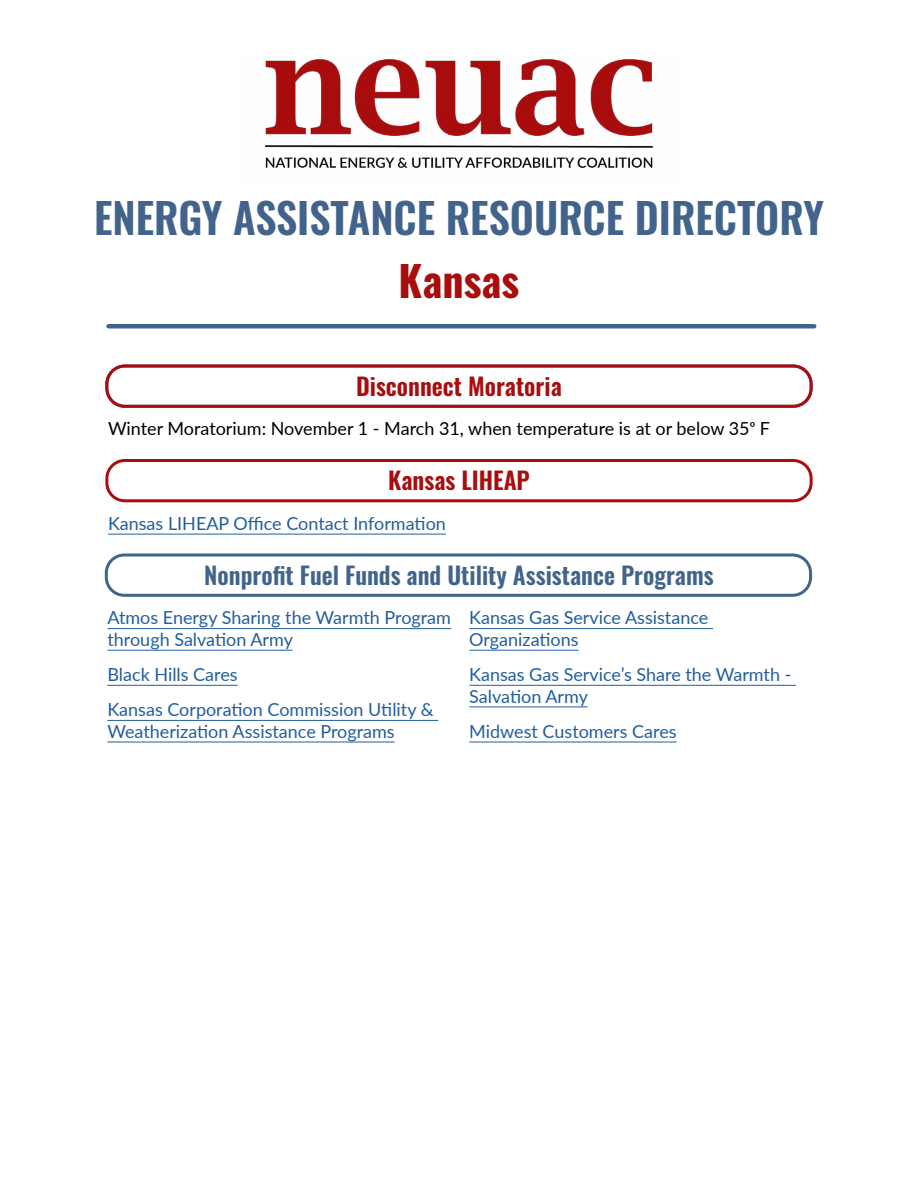
<style>
.page{position:relative;width:918px;height:1188px;background:#fff}
.page>*{position:absolute;margin:0;border:0;box-sizing:border-box;transform-origin:0 0}
.t1{font:600 42px "Oswald";color:#42648c}
.t2{font:700 42px "Oswald";color:#a90d0e}
.t3{font:600 24px "Oswald";color:#42648c}
.t4{font:600 24px "Oswald";color:#a90d0e}
.t5{font:18px/21.6px "Lato";color:#215e9e}
.t6{font:18px "Lato";color:#000101}
.s1{color:#000}
</style>
<div class="page">
<img style="left:264px;top:59px;width:390px;height:109px">
<hr style="left:109px;top:324px;width:705px;height:4px;background:#42648c">
<div style="left:105px;top:364px;width:708px;height:44px;border:3px solid #a90d0e;border-radius:18px"></div>
<div style="left:105px;top:459px;width:708px;height:43px;border:3px solid #a90d0e;border-radius:18px"></div>
<div style="left:105px;top:554px;width:707px;height:43px;border:3px solid #41648d;border-radius:18px"></div>
<hr style="left:108px;top:534px;width:338px;height:1px;background:#215e9e">
<hr style="left:107px;top:628px;width:344px;height:1px;background:#215e9e">
<hr style="left:107px;top:650px;width:186px;height:1px;background:#215e9e">
<hr style="left:107px;top:685px;width:131px;height:1px;background:#215e9e">
<hr style="left:107px;top:720px;width:331px;height:1px;background:#215e9e">
<hr style="left:107px;top:742px;width:288px;height:1px;background:#215e9e">
<hr style="left:469px;top:628px;width:244px;height:1px;background:#215e9e">
<hr style="left:469px;top:650px;width:110px;height:1px;background:#215e9e">
<hr style="left:469px;top:685px;width:327px;height:1px;background:#215e9e">
<hr style="left:469px;top:707px;width:119px;height:1px;background:#215e9e">
<hr style="left:469px;top:742px;width:208px;height:1px;background:#215e9e">
<h1 class="t1" style="left:94px;top:196px;width:731px">ENERGY ASSISTANCE RESOURCE DIRECTORY</h1>
<h1 class="t2" style="left:399px;top:259px;width:122px">Kansas</h1>
<h2 class="t4" style="left:356px;top:374px;width:207px">Disconnect Moratoria</h2>
<p class="t6" style="left:108px;top:416px;width:664px">Winter Moratorium: November 1 - March 31, when temperature is at or below 35<span class="s1">o F</span></p>
<h2 class="t4" style="left:388px;top:468px;width:143px">Kansas LIHEAP</h2>
<p class="t5" style="left:108px;top:512px;width:339px">Kansas LIHEAP Office Contact Information</p>
<h2 class="t3" style="left:204px;top:563px;width:511px">Nonprofit Fuel Funds and Utility Assistance Programs</h2>
<p class="t5" style="left:107px;top:606px;width:345px">Atmos Energy Sharing the Warmth Program through Salvation Army</p>
<p class="t5" style="left:107px;top:656px;width:328px;line-height:35.1px">Black Hills Cares<br>Kansas Corporation Commission Utility &amp;</p>
<p class="t5" style="left:107px;top:720px;width:289px">Weatherization Assistance Programs</p>
<p class="t5" style="left:469px;top:606px;width:241px">Kansas Gas Service Assistance<br>Organizations</p>
<p class="t5" style="left:469px;top:663px;width:324px">Kansas Gas Service’s Share the Warmth -<br>Salvation Army</p>
<p class="t5" style="left:469px;top:720px;width:209px">Midwest Customers Cares</p>
</div>
